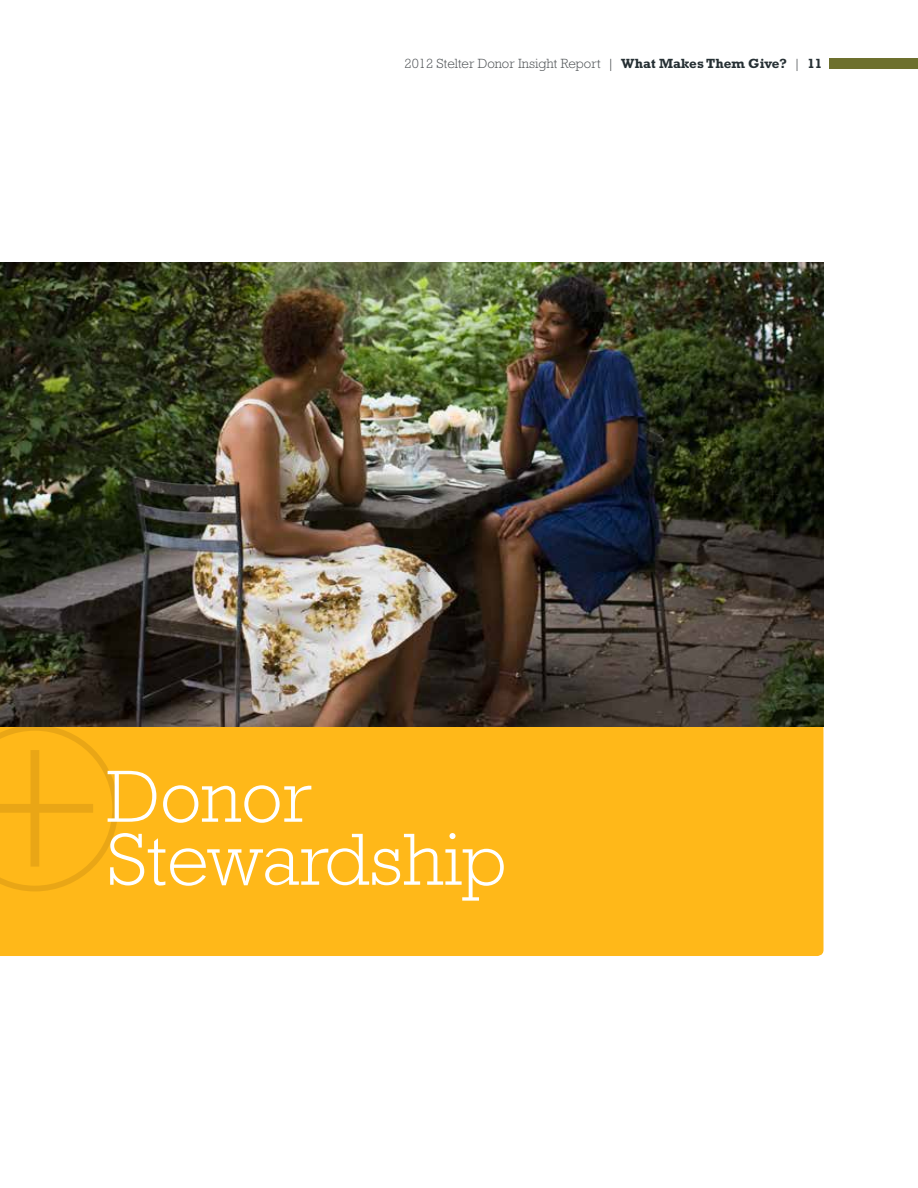
<style>
.page{position:relative;width:918px;height:1188px;background:#fff}
.page>*{position:absolute;margin:0;border:0;box-sizing:border-box;transform-origin:0 0}
.t1{font:100 231.3px "Helvetica Neue";color:#a89f88}
.t2{font:300 75px/63px "Rockwell";color:#fff}
.t3{font:300 13.5px "Rockwell";color:#4c5053}
.s1{font-weight:700;color:#252f33}
</style>
<div class="page">
<div style="left:829px;top:58px;width:89px;height:11px;background:#6d702e"></div>
<div style="left:0;top:727px;width:824px;height:229px;background:#ffb819"></div>
<svg style="left:0;top:727px;width:118px;height:164px;background:#fcb618"></svg>
<img style="left:0;top:262px;width:824px;height:465px">
<p class="t3" style="left:405px;top:56px;width:419px">2012 Stelter Donor Insight Report | <span class="s1">What Makes Them Give?</span> | <span class="s1">11</span></p>
<h1 class="t1" style="left:-35px;top:652px;width:140px">+</h1>
<h2 class="t2" style="left:107px;top:765px;width:402px">Donor<br>Stewardship</h2>
</div>
